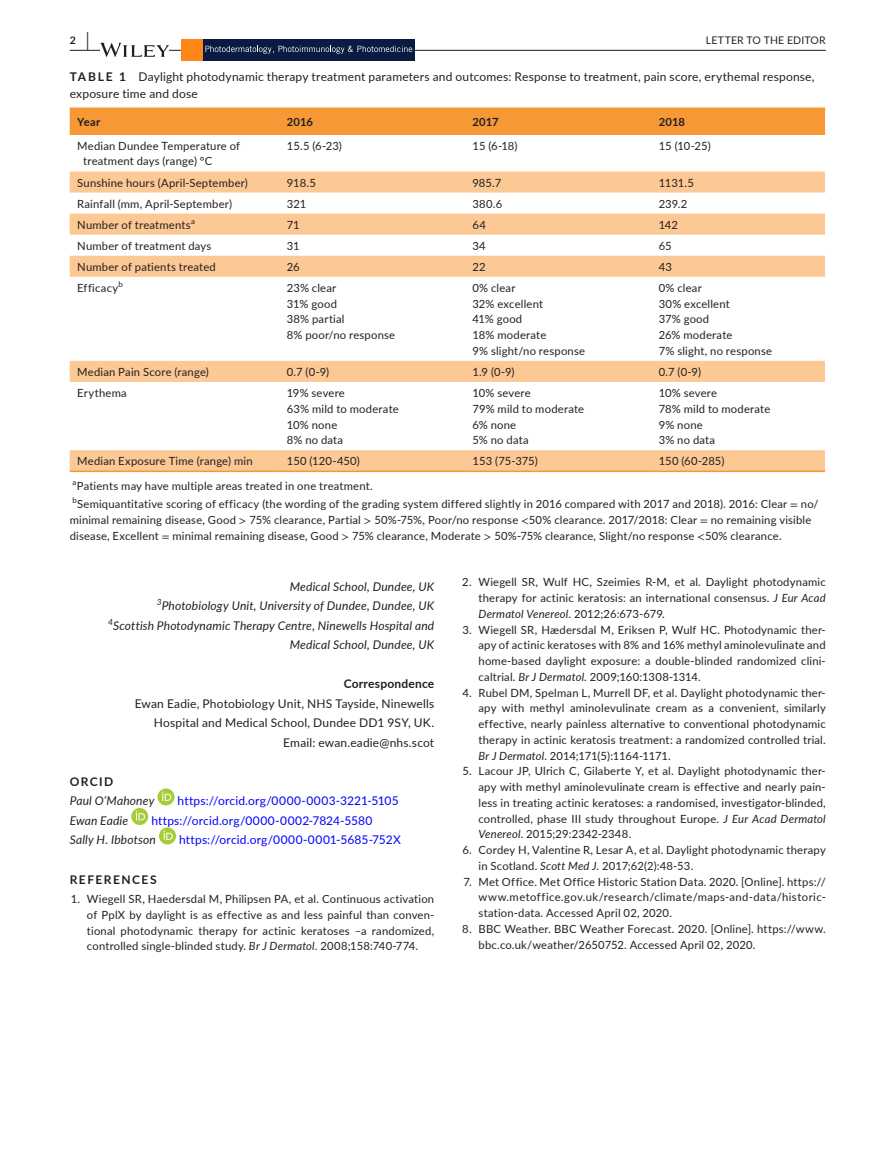
<style>
.page{position:relative;width:893px;height:1174px;background:#fff}
.page>*{position:absolute;margin:0;border:0;box-sizing:border-box;transform-origin:0 0}
.t1{font:12px/19.5px "Lato";letter-spacing:.015em;color:#231f20;text-align:right}
.t2{font:italic 12px/19.5px "Lato";letter-spacing:.015em;color:#231f20;text-align:right}
.t3{font:12px "Lato";letter-spacing:.015em;color:#00f}
.t4{font:700 12px "Lato";letter-spacing:.015em;color:#231f20}
.t5{font:700 12px "Lato";letter-spacing:.125em;color:#231f20}
.t6{font:700 12px "Lato";letter-spacing:.065em;color:#231f20}
.t7{font:11.25px/15.8px "Lato";letter-spacing:.015em;color:#231f20}
.t8{font:700 11.25px "Lato";letter-spacing:.005em;color:#231f20}
.t9{font:10.5px "Lato";letter-spacing:.02em;color:#231f20}
.t10{font:700 10.5px "Lato";color:#231f20}
.t11{font:italic 8.4px "Lato";color:#231f20}
.t12{font:7.8px "Lato";color:#231f20}
.s1{font-size:19.5px}
.s2{font-weight:700}
.s3{font-family:"STIX"}
.s4{font-style:italic}
</style>
<div class="page">
<hr style="left:70px;top:50px;width:756px;height:1px;background:#231f20">
<svg style="left:100px;top:43px;width:69px;height:14px"></svg>
<div style="left:203px;top:40px;width:212px;height:21px;background:#0b1a40"></div>
<div style="left:181px;top:40px;width:22px;height:21px;background:#fe8518"></div>
<svg style="left:205px;top:46px;width:207px;height:8px"></svg>
<div style="left:157px;top:788px;width:17px;height:17px;background:#a5cd39;border-radius:50%"></div>
<svg style="left:162px;top:791px;width:9px;height:10px"></svg>
<div style="left:131px;top:808px;width:17px;height:17px;background:#a5cd39;border-radius:50%"></div>
<svg style="left:136px;top:811px;width:9px;height:9px"></svg>
<svg style="left:159px;top:827px;width:17px;height:17px"></svg>
<svg style="left:164px;top:830px;width:9px;height:10px"></svg>
<div style="left:70px;top:107px;width:755px;height:28px;background:#f79837"></div>
<svg style="left:70px;top:171px;width:755px;height:299px"></svg>
<hr style="left:70px;top:470px;width:209px;height:2px;background:#f79837">
<hr style="left:279px;top:470px;width:186px;height:2px;background:#f79837">
<hr style="left:465px;top:470px;width:186px;height:2px;background:#f79837">
<hr style="left:651px;top:470px;width:174px;height:2px;background:#f79837">
<p class="t10" style="left:70px;top:33px;width:21px">2 <span class="s1">|</span></p>
<p class="t9" style="left:706px;top:33px;width:121px">LETTER TO THE EDITOR</p>
<p class="t1" style="left:70px;top:68px;width:746px;line-height:16.5px;text-align:left"><span class="s2">TABLE 1</span> Daylight photodynamic therapy treatment parameters and outcomes: Response to treatment, pain score, erythemal response, exposure time and dose</p>
<p class="t8" style="left:77px;top:113px;width:25px">Year</p>
<p class="t8" style="left:287px;top:113px;width:28px">2016</p>
<p class="t8" style="left:472px;top:113px;width:28px">2017</p>
<p class="t8" style="left:659px;top:113px;width:28px">2018</p>
<p class="t7" style="left:83px;top:137px;width:158px;text-indent:-6px">Median Dundee Temperature of treatment days (range) °C</p>
<p class="t7" style="left:287px;top:137px;width:57px">15.5 (6-23)</p>
<p class="t7" style="left:472px;top:137px;width:47px">15 (6-18)</p>
<p class="t7" style="left:659px;top:137px;width:53px">15 (10-25)</p>
<p class="t7" style="left:77px;top:174px;width:172px">Sunshine hours (April-September)</p>
<p class="t7" style="left:287px;top:174px;width:31px">918.5</p>
<p class="t7" style="left:472px;top:174px;width:30px">985.7</p>
<p class="t7" style="left:659px;top:174px;width:37px">1131.5</p>
<p class="t7" style="left:77px;top:195px;width:156px">Rainfall (mm, April-September)</p>
<p class="t7" style="left:287px;top:195px;width:21px">321</p>
<p class="t7" style="left:472px;top:195px;width:31px">380.6</p>
<p class="t7" style="left:659px;top:195px;width:30px">239.2</p>
<p class="t7" style="left:77px;top:216px;width:115px">Number of treatments</p>
<p class="t12" style="left:191px;top:215px;width:5px">a</p>
<p class="t7" style="left:287px;top:216px;width:14px">71</p>
<p class="t7" style="left:472px;top:216px;width:15px">64</p>
<p class="t7" style="left:659px;top:216px;width:21px">142</p>
<p class="t7" style="left:77px;top:237px;width:136px">Number of treatment days</p>
<p class="t7" style="left:287px;top:237px;width:14px">31</p>
<p class="t7" style="left:472px;top:237px;width:15px">34</p>
<p class="t7" style="left:659px;top:237px;width:15px">65</p>
<p class="t7" style="left:77px;top:258px;width:140px">Number of patients treated</p>
<p class="t7" style="left:287px;top:258px;width:14px">26</p>
<p class="t7" style="left:472px;top:258px;width:15px">22</p>
<p class="t7" style="left:659px;top:258px;width:15px">43</p>
<p class="t7" style="left:77px;top:279px;width:42px">Efficacy</p>
<p class="t12" style="left:118px;top:278px;width:6px">b</p>
<p class="t7" style="left:287px;top:279px;width:110px">23% clear<br>31% good<br>38% partial<br>8% poor/no response</p>
<p class="t7" style="left:472px;top:279px;width:114px">0% clear<br>32% excellent<br>41% good<br>18% moderate<br>9% slight/no response</p>
<p class="t7" style="left:659px;top:279px;width:115px">0% clear<br>30% excellent<br>37% good<br>26% moderate<br>7% slight, no response</p>
<p class="t7" style="left:77px;top:363px;width:133px">Median Pain Score (range)</p>
<p class="t7" style="left:287px;top:363px;width:44px">0.7 (0-9)</p>
<p class="t7" style="left:472px;top:363px;width:44px">1.9 (0-9)</p>
<p class="t7" style="left:659px;top:363px;width:44px">0.7 (0-9)</p>
<p class="t7" style="left:77px;top:384px;width:51px">Erythema</p>
<p class="t7" style="left:287px;top:384px;width:113px">19% severe<br>63% mild to moderate<br>10% none<br>8% no data</p>
<p class="t7" style="left:472px;top:384px;width:113px">10% severe<br>79% mild to moderate<br>6% none<br>5% no data</p>
<p class="t7" style="left:659px;top:384px;width:113px">10% severe<br>78% mild to moderate<br>9% none<br>3% no data</p>
<p class="t7" style="left:77px;top:453px;width:177px">Median Exposure Time (range) min</p>
<p class="t7" style="left:287px;top:453px;width:75px">150 (120-450)</p>
<p class="t7" style="left:472px;top:453px;width:67px">153 (75-375)</p>
<p class="t7" style="left:659px;top:453px;width:67px">150 (60-285)</p>
<p class="t12" style="left:73px;top:476px;width:5px">a</p>
<p class="t7" style="left:77px;top:477px;width:298px">Patients may have multiple areas treated in one treatment.</p>
<p class="t12" style="left:73px;top:494px;width:6px">b</p>
<p class="t7" style="left:70px;top:495px;width:750px;text-indent:7px">Semiquantitative scoring of efficacy (the wording of the grading system differed slightly in 2016 compared with 2017 and 2018). 2016: Clear <span class="s3">=</span> no/ minimal remaining disease, Good <span class="s3">&gt;</span> 75% clearance, Partial <span class="s3">&gt;</span> 50%-75%, Poor/no response <span class="s3">&lt;</span>50% clearance. 2017/2018: Clear <span class="s3">=</span> no remaining visible disease, Excellent <span class="s3">=</span> minimal remaining disease, Good <span class="s3">&gt;</span> 75% clearance, Moderate <span class="s3">&gt;</span> 50%-75% clearance, Slight/no response <span class="s3">&lt;</span>50% clearance.</p>
<p class="t2" style="left:290px;top:576px;width:146px">Medical School, Dundee, UK</p>
<p class="t11" style="left:157px;top:596px;width:6px">3</p>
<p class="t2" style="left:162px;top:596px;width:274px">Photobiology Unit, University of Dundee, Dundee, UK</p>
<p class="t11" style="left:108px;top:615px;width:6px">4</p>
<p class="t2" style="left:113px;top:615px;width:323px">Scottish Photodynamic Therapy Centre, Ninewells Hospital and<br>Medical School, Dundee, UK</p>
<p class="t4" style="left:344px;top:675px;width:92px">Correspondence</p>
<p class="t1" style="left:135px;top:693px;width:301px">Ewan Eadie, Photobiology Unit, NHS Tayside, Ninewells<br>Hospital and Medical School, Dundee DD1 9SY, UK.<br>Email: ewan.eadie@nhs.scot</p>
<p class="t6" style="left:70px;top:772px;width:45px">ORCID</p>
<p class="t2" style="left:70px;top:791px;width:86px">Paul O’Mahoney</p>
<p class="t3" style="left:178px;top:792px;width:223px">https://orcid.org/0000-0003-3221-5105</p>
<p class="t2" style="left:70px;top:810px;width:60px">Ewan Eadie</p>
<p class="t3" style="left:151px;top:812px;width:223px">https://orcid.org/0000-0002-7824-5580</p>
<p class="t2" style="left:70px;top:830px;width:88px">Sally H. Ibbotson</p>
<p class="t3" style="left:179px;top:831px;width:223px">https://orcid.org/0000-0001-5685-752X</p>
<p class="t5" style="left:70px;top:870px;width:88px">REFERENCES</p>
<p class="t7" style="left:87px;top:890px;width:349px;text-align:justify;text-indent:-16px">1. Wiegell SR, Haedersdal M, Philipsen PA, et al. Continuous activation of PplX by daylight is as effective as and less painful than conven&shy;tional photodynamic therapy for actinic keratoses –a randomized, controlled single-blinded study. <span class="s4">Br J Dermatol</span>. 2008;158:740-774.</p>
<p class="t7" style="left:478px;top:574px;width:349px;text-align:justify;text-indent:-16px">2. Wiegell SR, Wulf HC, Szeimies R-M, et al. Daylight photodynamic therapy for actinic keratosis: an international consensus. <span class="s4">J Eur Acad Dermatol Venereol</span>. 2012;26:673-679.</p>
<p class="t7" style="left:478px;top:621px;width:349px;text-align:justify;text-indent:-16px">3. Wiegell SR, Hædersdal M, Eriksen P, Wulf HC. Photodynamic ther&shy;apy of actinic keratoses with 8% and 16% methyl aminolevulinate and home-based daylight exposure: a double-blinded randomized clini&shy;caltrial. <span class="s4">Br J Dermatol</span>. 2009;160:1308-1314.</p>
<p class="t7" style="left:478px;top:684px;width:349px;text-align:justify;text-indent:-16px">4. Rubel DM, Spelman L, Murrell DF, et al. Daylight photodynamic ther&shy;apy with methyl aminolevulinate cream as a convenient, similarly effective, nearly painless alternative to conventional photodynamic therapy in actinic keratosis treatment: a randomized controlled trial.<br><span class="s4">Br J Dermatol</span>. 2014;171(5):1164-1171.</p>
<p class="t7" style="left:478px;top:763px;width:349px;text-align:justify;text-indent:-16px">5. Lacour JP, Ulrich C, Gilaberte Y, et al. Daylight photodynamic ther&shy;apy with methyl aminolevulinate cream is effective and nearly pain&shy;less in treating actinic keratoses: a randomised, investigator-blinded, controlled, phase III study throughout Europe. <span class="s4">J Eur Acad Dermatol Venereol</span>. 2015;29:2342-2348.</p>
<p class="t7" style="left:479px;top:841px;width:349px;text-indent:-16px">6. Cordey H, Valentine R, Lesar A, et al. Daylight photodynamic therapy in Scotland. <span class="s4">Scott Med J</span>. 2017;62(2):48-53.</p>
<p class="t7" style="left:479px;top:873px;width:349px;text-align:justify;text-indent:-15px">7. Met Office. Met Office Historic Station Data. 2020. [Online]. https:// www.metoffice.gov.uk/research/climate/maps-and-data/historic&shy;station-data. Accessed April 02, 2020.</p>
<p class="t7" style="left:479px;top:920px;width:349px;text-indent:-16px">8. BBC Weather. BBC Weather Forecast. 2020. [Online]. https://www. bbc.co.uk/weather/2650752. Accessed April 02, 2020.</p>
</div>
